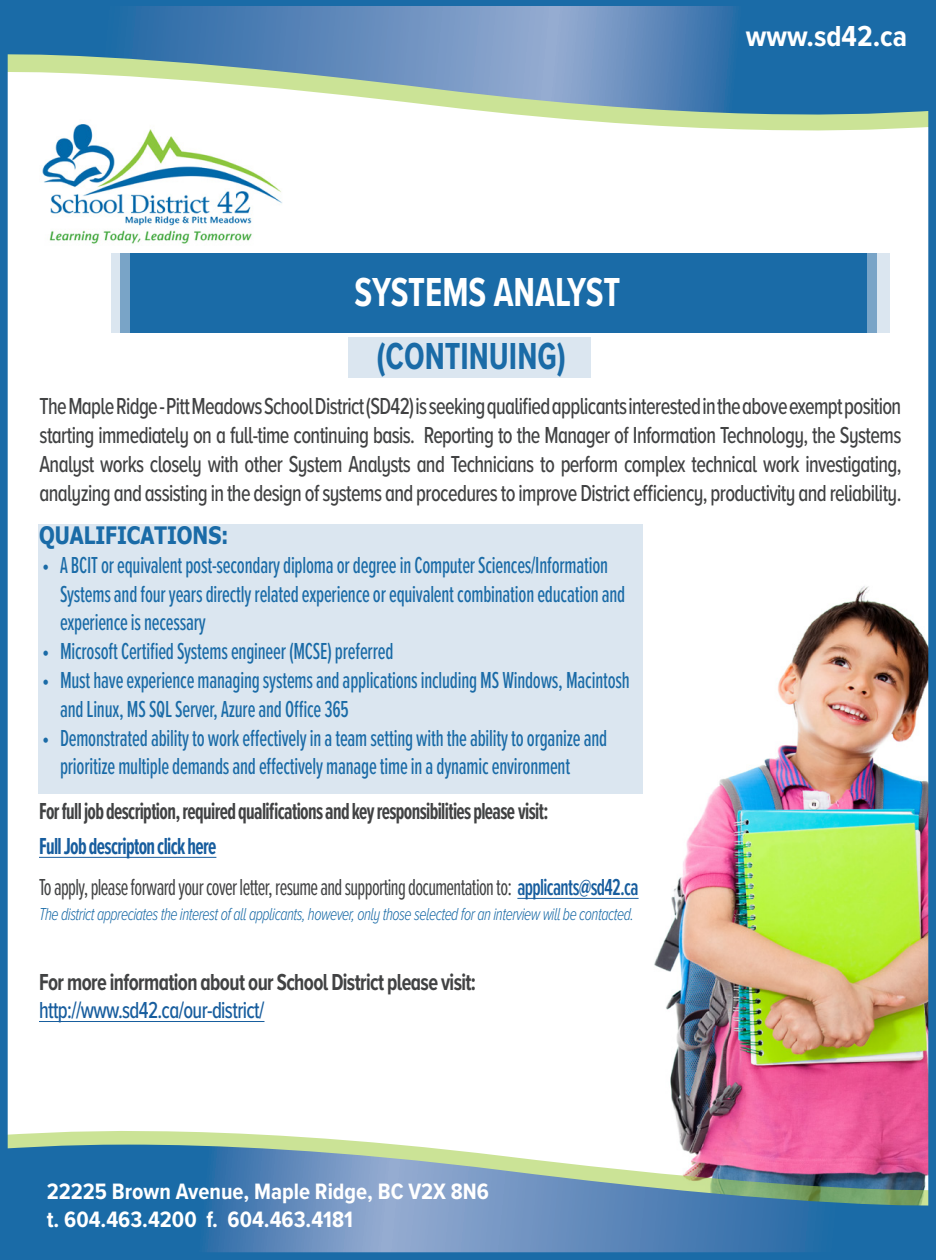
<style>
.page{position:relative;width:936px;height:1260px;background:#fff}
.page>*{position:absolute;margin:0;border:0;box-sizing:border-box;transform-origin:0 0}
.t1{font:700 42px "Proxima Nova Cond";letter-spacing:-.005em;color:#fff;scale:.85 1}
.t2{font:700 39px "Proxima Nova Cond";color:#1a6ba7;scale:.85 1}
.t3{font:700 30px "Proxima Nova Cond";color:#fff}
.t4{font:500 24px/28.8px "Proxima Nova Ex Cn";letter-spacing:-.01em;color:#1a6ba7;scale:.85 1}
.t5{font:500 24px/28.8px "Proxima Nova A Cond";letter-spacing:-.03em;color:#414243;text-align:justify;scale:.85 1}
.t6{font:24px "Proxima Nova Ex Cn";letter-spacing:-.03em;color:#414243;scale:.85 1}
.t7{font:700 24px "Proxima Nova Ex Cn";letter-spacing:-.03em;color:#414243;scale:.85 1}
.t8{font:700 24px "Proxima Nova A Cond";letter-spacing:-.03em;color:#414243;scale:.85 1}
.t9{font:500 24px "Proxima Nova A Cond";letter-spacing:-.03em;color:#175d9e;scale:.85 1}
.t10{font:700 24px "Proxima Nova Ex Cn";letter-spacing:-.03em;color:#175d9e;scale:.85 1}
.t11{font:700 24px "Tahoma";color:#1a6ba7;scale:.85 1}
.t12{font:700 23.1px "Proxima Nova Cond";color:#fff}
.t13{font:italic 300 18px "Proxima Nova A Cond";letter-spacing:-.03em;color:#1a6ba7;scale:.85 1}
.s1{font-weight:600;color:#175d9e}
</style>
<div class="page">
<img style="left:599px;top:586px;width:328px;height:533px">
<div style="left:111px;top:253px;width:779px;height:80px;background:#dbe6f0"></div>
<div style="left:120px;top:253px;width:757px;height:80px;background:#79a4c7"></div>
<div style="left:130px;top:253px;width:737px;height:80px;background:#1a6ba7"></div>
<svg style="left:9px;top:1119px;width:918px;height:26px"></svg>
<svg style="left:9px;top:1145px;width:918px;height:106px;background:#658ab0"></svg>
<svg style="left:684px;top:127px;width:243px;height:4px"></svg>
<div style="left:0;top:0;width:936px;height:1260px;border:8px solid #1a6ba7"></div>
<svg style="left:4px;top:6px;width:932px;height:121px"></svg>
<hr style="left:517px;top:898px;width:122px;height:1px;background:#175d9e">
<div style="left:38px;top:524px;width:605px;height:269px;background:#dbe6f0"></div>
<img style="left:40px;top:120px;width:245px;height:124px">
<hr style="left:39px;top:1021px;width:225px;height:1px;background:#175d9e">
<div style="left:348px;top:338px;width:243px;height:40px;background:#dbe6f0"></div>
<hr style="left:39px;top:857px;width:177px;height:1px;background:#175d9e">
<p class="t1" style="left:355px;top:267px;width:314px">SYSTEMS ANALYST</p>
<p class="t2" style="left:376px;top:333px;width:225px">(CONTINUING)</p>
<p class="t3" style="left:746px;top:18px;width:163px">www.sd42.ca</p>
<p class="t5" style="left:40px;top:392px;width:1016px">The Maple Ridge - Pitt Meadows School District (SD42) is seeking qualified applicants interested in the above exempt position starting immediately on a full-time continuing basis. Reporting to the Manager of Information Technology, the Systems Analyst works closely with other System Analysts and Technicians to perform complex technical work investigating, analyzing and assisting in the design of systems and procedures to improve District efficiency, productivity and reliability.</p>
<p class="t11" style="left:39px;top:518px;width:225px">QUALIFICATIONS:</p>
<p class="t4" style="left:60px;top:551px;width:667px;text-indent:-18px">• A BCIT or equivalent post-secondary diploma or degree in Computer Sciences/Information<br>Systems and four years directly related experience or equivalent combination education and experience is necessary</p>
<p class="t4" style="left:42px;top:637px;width:415px">• Microsoft Certified Systems engineer (MCSE) preferred</p>
<p class="t4" style="left:60px;top:666px;width:672px;text-indent:-18px">• Must have experience managing systems and applications including MS Windows, Macintosh and Linux, MS SQL Server, Azure and Office 365</p>
<p class="t4" style="left:60px;top:724px;width:645px;text-indent:-18px">• Demonstrated ability to work effectively in a team setting with the ability to organize and prioritize multiple demands and effectively manage time in a dynamic environment</p>
<p class="t7" style="left:39px;top:797px;width:601px">For full job description, required qualifications and key responsibilities please visit:</p>
<p class="t10" style="left:39px;top:832px;width:210px">Full Job descripton click here</p>
<p class="t6" style="left:39px;top:873px;width:707px">To apply, please forward your cover letter, resume and supporting documentation to: <span class="s1">applicants@sd42.ca</span></p>
<p class="t13" style="left:39px;top:904px;width:701px">The district appreciates the interest of all applicants, however, only those selected for an interview will be contacted.</p>
<p class="t8" style="left:39px;top:967px;width:516px">For more information about our School District please visit:</p>
<p class="t9" style="left:39px;top:996px;width:267px">http://www.sd42.ca/our-district/</p>
<p class="t12" style="left:47px;top:1178px;width:444px">22225 Brown Avenue, Maple Ridge, BC V2X 8N6</p>
<p class="t12" style="left:47px;top:1205px;width:308px">t. 604.463.4200 f. 604.463.4181</p>
</div>
